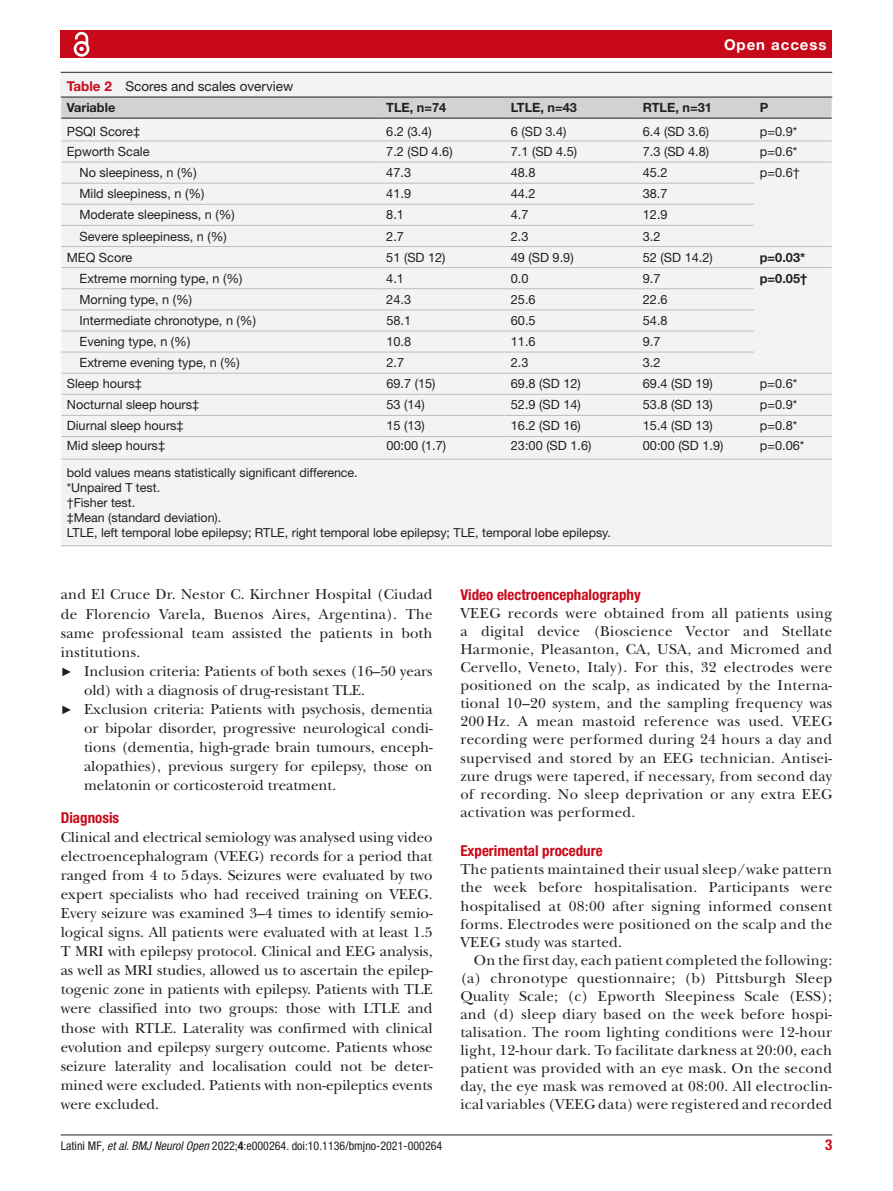
<style>
.page{position:relative;width:893px;height:1191px;background:#fff}
.page>*{position:absolute;margin:0;border:0;box-sizing:border-box;transform-origin:0 0}
.t1{font:15px/18px "New Baskerville";color:#231f20;text-align:justify}
.t2{font:700 condensed 15px "Helvetica Neue LT Std";color:#c80919}
.t3{font:700 15px "Helvetica Neue LT Std";letter-spacing:.065em;color:#fff}
.t4{font:13.5px "Helvetica Neue LT Std";color:#231f20}
.t5{font:12.75px "Helvetica Neue LT Std";color:#231f20}
.t6{font:700 12.75px "Helvetica Neue LT Std";color:#231f20}
.t7{font:12.45px/15px "Helvetica Neue LT Std";color:#231f20}
.t8{font:condensed 12px "Helvetica Neue LT Std";color:#231f20}
.s1{font-weight:700;color:#c80919}
.s2{font-family:"Arial";font-size:12px}
.s3{font-style:italic}
.s4{font-weight:700}
</style>
<div class="page">
<hr style="left:61px;top:1134px;width:771px;height:1px;background:#231f20">
<div style="left:61px;top:31px;width:771px;height:27px;background:#c80919"></div>
<svg style="left:73px;top:31px;width:17px;height:26px"></svg>
<div style="left:61px;top:73px;width:771px;height:473px;background:#f2f3f4"></div>
<hr style="left:61px;top:72px;width:771px;height:1px;background:#231f20">
<hr style="left:61px;top:459px;width:319px;height:1px;background:#bcbdc0">
<hr style="left:61px;top:545px;width:319px;height:1px;background:#bcbdc0">
<hr style="left:380px;top:545px;width:125px;height:1px;background:#bcbdc0">
<hr style="left:505px;top:545px;width:132px;height:1px;background:#bcbdc0">
<hr style="left:637px;top:545px;width:117px;height:1px;background:#bcbdc0">
<hr style="left:754px;top:545px;width:78px;height:1px;background:#bcbdc0">
<hr style="left:380px;top:459px;width:125px;height:1px;background:#bcbdc0">
<hr style="left:505px;top:459px;width:132px;height:1px;background:#bcbdc0">
<hr style="left:637px;top:459px;width:117px;height:1px;background:#bcbdc0">
<hr style="left:754px;top:459px;width:78px;height:1px;background:#bcbdc0">
<svg style="left:60px;top:97px;width:773px;height:362px"></svg>
<p class="t3" style="left:724px;top:35px;width:104px">Open access</p>
<p class="t4" style="left:67px;top:78px;width:228px"><span class="s1">Table 2</span> Scores and scales overview</p>
<p class="t6" style="left:67px;top:100px;width:50px">Variable</p>
<p class="t6" style="left:386px;top:100px;width:62px">TLE, n=74</p>
<p class="t6" style="left:511px;top:100px;width:68px">LTLE, n=43</p>
<p class="t6" style="left:643px;top:100px;width:71px">RTLE, n=31</p>
<p class="t6" style="left:760px;top:100px;width:10px">P</p>
<p class="t5" style="left:67px;top:124px;width:75px">PSQI Score‡</p>
<p class="t5" style="left:386px;top:124px;width:47px">6.2 (3.4)</p>
<p class="t5" style="left:511px;top:124px;width:57px">6 (SD 3.4)</p>
<p class="t5" style="left:643px;top:124px;width:68px">6.4 (SD 3.6)</p>
<p class="t5" style="left:760px;top:124px;width:39px">p=0.9*</p>
<p class="t5" style="left:67px;top:144px;width:84px">Epworth Scale</p>
<p class="t5" style="left:386px;top:144px;width:68px">7.2 (SD 4.6)</p>
<p class="t5" style="left:511px;top:144px;width:68px">7.1 (SD 4.5)</p>
<p class="t5" style="left:643px;top:144px;width:68px">7.3 (SD 4.8)</p>
<p class="t5" style="left:760px;top:144px;width:39px">p=0.6*</p>
<p class="t5" style="left:80px;top:165px;width:119px">No sleepiness, n (%)</p>
<p class="t5" style="left:386px;top:165px;width:26px">47.3</p>
<p class="t5" style="left:511px;top:165px;width:26px">48.8</p>
<p class="t5" style="left:643px;top:165px;width:26px">45.2</p>
<p class="t5" style="left:760px;top:165px;width:42px">p=0.6†</p>
<p class="t5" style="left:80px;top:186px;width:126px">Mild sleepiness, n (%)</p>
<p class="t5" style="left:386px;top:186px;width:26px">41.9</p>
<p class="t5" style="left:511px;top:186px;width:26px">44.2</p>
<p class="t5" style="left:643px;top:186px;width:26px">38.7</p>
<p class="t5" style="left:80px;top:207px;width:157px">Moderate sleepiness, n (%)</p>
<p class="t5" style="left:386px;top:207px;width:19px">8.1</p>
<p class="t5" style="left:511px;top:207px;width:19px">4.7</p>
<p class="t5" style="left:643px;top:207px;width:26px">12.9</p>
<p class="t5" style="left:80px;top:228px;width:149px">Severe spleepiness, n (%)</p>
<p class="t5" style="left:386px;top:228px;width:19px">2.7</p>
<p class="t5" style="left:511px;top:228px;width:19px">2.3</p>
<p class="t5" style="left:643px;top:228px;width:19px">3.2</p>
<p class="t5" style="left:67px;top:249px;width:67px">MEQ Score</p>
<p class="t5" style="left:386px;top:249px;width:61px">51 (SD 12)</p>
<p class="t5" style="left:511px;top:249px;width:64px">49 (SD 9.9)</p>
<p class="t5" style="left:643px;top:249px;width:71px">52 (SD 14.2)</p>
<p class="t6" style="left:760px;top:249px;width:47px">p=0.03*</p>
<p class="t5" style="left:80px;top:270px;width:164px">Extreme morning type, n (%)</p>
<p class="t5" style="left:386px;top:270px;width:19px">4.1</p>
<p class="t5" style="left:511px;top:270px;width:19px">0.0</p>
<p class="t5" style="left:643px;top:270px;width:19px">9.7</p>
<p class="t6" style="left:760px;top:270px;width:49px">p=0.05†</p>
<p class="t5" style="left:80px;top:292px;width:114px">Morning type, n (%)</p>
<p class="t5" style="left:386px;top:292px;width:26px">24.3</p>
<p class="t5" style="left:511px;top:292px;width:26px">25.6</p>
<p class="t5" style="left:643px;top:292px;width:26px">22.6</p>
<p class="t5" style="left:80px;top:313px;width:178px">Intermediate chronotype, n (%)</p>
<p class="t5" style="left:386px;top:313px;width:26px">58.1</p>
<p class="t5" style="left:511px;top:313px;width:26px">60.5</p>
<p class="t5" style="left:643px;top:313px;width:26px">54.8</p>
<p class="t5" style="left:80px;top:334px;width:112px">Evening type, n (%)</p>
<p class="t5" style="left:386px;top:334px;width:26px">10.8</p>
<p class="t5" style="left:511px;top:334px;width:26px">11.6</p>
<p class="t5" style="left:643px;top:334px;width:19px">9.7</p>
<p class="t5" style="left:80px;top:355px;width:162px">Extreme evening type, n (%)</p>
<p class="t5" style="left:386px;top:355px;width:19px">2.7</p>
<p class="t5" style="left:511px;top:355px;width:19px">2.3</p>
<p class="t5" style="left:643px;top:355px;width:19px">3.2</p>
<p class="t5" style="left:67px;top:376px;width:77px">Sleep hours‡</p>
<p class="t5" style="left:386px;top:376px;width:51px">69.7 (15)</p>
<p class="t5" style="left:511px;top:376px;width:71px">69.8 (SD 12)</p>
<p class="t5" style="left:643px;top:376px;width:71px">69.4 (SD 19)</p>
<p class="t5" style="left:760px;top:376px;width:39px">p=0.6*</p>
<p class="t5" style="left:67px;top:397px;width:134px">Nocturnal sleep hours‡</p>
<p class="t5" style="left:386px;top:397px;width:40px">53 (14)</p>
<p class="t5" style="left:511px;top:397px;width:71px">52.9 (SD 14)</p>
<p class="t5" style="left:643px;top:397px;width:71px">53.8 (SD 13)</p>
<p class="t5" style="left:760px;top:397px;width:39px">p=0.9*</p>
<p class="t5" style="left:67px;top:418px;width:118px">Diurnal sleep hours‡</p>
<p class="t5" style="left:386px;top:418px;width:40px">15 (13)</p>
<p class="t5" style="left:511px;top:418px;width:71px">16.2 (SD 16)</p>
<p class="t5" style="left:643px;top:418px;width:71px">15.4 (SD 13)</p>
<p class="t5" style="left:760px;top:418px;width:39px">p=0.8*</p>
<p class="t5" style="left:67px;top:438px;width:100px">Mid sleep hours‡</p>
<p class="t5" style="left:386px;top:438px;width:61px">00:00 (1.7)</p>
<p class="t5" style="left:511px;top:438px;width:82px">23:00 (SD 1.6)</p>
<p class="t5" style="left:643px;top:438px;width:82px">00:00 (SD 1.9)</p>
<p class="t5" style="left:760px;top:438px;width:46px">p=0.06*</p>
<p class="t7" style="left:67px;top:465px;width:546px">bold values means statistically significant difference.<br>*Unpaired T test.<br>†Fisher test.<br>‡Mean (standard deviation).<br>LTLE, left temporal lobe epilepsy; RTLE, right temporal lobe epilepsy; TLE, temporal lobe epilepsy.</p>
<p class="t1" style="left:61px;top:585px;width:373px">and El Cruce Dr. Nestor C. Kirchner Hospital (Ciudad</p>
<p class="t1" style="left:61px;top:605px;width:373px">de Florencio Varela, Buenos Aires, Argentina). The</p>
<p class="t1" style="left:61px;top:624px;width:373px">same professional team assisted the patients in both</p>
<p class="t1" style="left:61px;top:643px;width:81px">institutions.</p>
<p class="t1" style="left:61px;top:662px;width:373px"><span class="s2">►</span> Inclusion criteria: Patients of both sexes (16–50 years</p>
<p class="t1" style="left:84px;top:681px;width:283px">old) with a diagnosis of drug-resistant TLE.</p>
<p class="t1" style="left:61px;top:700px;width:373px"><span class="s2">►</span> Exclusion criteria: Patients with psychosis, dementia</p>
<p class="t1" style="left:84px;top:719px;width:350px">or bipolar disorder, progressive neurological condi-</p>
<p class="t1" style="left:84px;top:738px;width:350px">tions (dementia, high-grade brain tumours, enceph-</p>
<p class="t1" style="left:84px;top:757px;width:350px">alopathies), previous surgery for epilepsy, those on</p>
<p class="t1" style="left:84px;top:776px;width:254px">melatonin or corticosteroid treatment.</p>
<p class="t2" style="left:61px;top:808px;width:60px">Diagnosis</p>
<p class="t1" style="left:61px;top:827px;width:373px;line-height:19px">Clinical and electrical semiology was analysed using video electroencephalogram (VEEG) records for a period that ranged from 4 to 5days. Seizures were evaluated by two expert specialists who had received training on VEEG.<br>Every seizure was examined 3–4 times to identify semio&shy;logical signs. All patients were evaluated with at least 1.5<br>T MRI with epilepsy protocol. Clinical and EEG analysis, as well as MRI studies, allowed us to ascertain the epilep&shy;togenic zone in patients with epilepsy. Patients with TLE were classified into two groups: those with LTLE and those with RTLE. Laterality was confirmed with clinical evolution and epilepsy surgery outcome. Patients whose seizure laterality and localisation could not be deter&shy;mined were excluded. Patients with non-epileptics events were excluded.</p>
<p class="t2" style="left:460px;top:585px;width:182px">Video electroencephalography</p>
<p class="t1" style="left:460px;top:604px;width:373px">VEEG records were obtained from all patients using a digital device (Bioscience Vector and Stellate Harmonie, Pleasanton, CA, USA, and Micromed and Cervello, Veneto, Italy). For this, 32 electrodes were positioned on the scalp, as indicated by the Interna&shy;tional 10–20 system, and the sampling frequency was 200 Hz. A mean mastoid reference was used. VEEG recording were performed during 24 hours a day and supervised and stored by an EEG technician. Antisei&shy;zure drugs were tapered, if necessary, from second day of recording. No sleep deprivation or any extra EEG activation was performed.</p>
<p class="t2" style="left:460px;top:842px;width:144px">Experimental procedure</p>
<p class="t1" style="left:460px;top:860px;width:373px">The patients maintained their usual sleep/wake pattern the week before hospitalisation. Participants were hospitalised at 08:00 after signing informed consent forms. Electrodes were positioned on the scalp and the VEEG study was started.</p>
<p class="t1" style="left:460px;top:951px;width:373px;text-indent:14px">On the first day, each patient completed the following: (a) chronotype questionnaire; (b) Pittsburgh Sleep Quality Scale; (c) Epworth Sleepiness Scale (ESS); and (d) sleep diary based on the week before hospi&shy;talisation. The room lighting conditions were 12-hour light, 12-hour dark. To facilitate darkness at 20:00, each patient was provided with an eye mask. On the second day, the eye mask was removed at 08:00. All electroclin&shy;ical variables (VEEG data) were registered and recorded</p>
<p class="t8" style="left:61px;top:1138px;width:383px">Latini MF<span class="s3">, et al</span>. <span class="s3">BMJ Neurol Open</span> 2022;<span class="s4">4</span>:e000264. doi:10.1136/bmjno-2021-000264</p>
<p class="t2" style="left:825px;top:1135px;width:9px">3</p>
</div>
